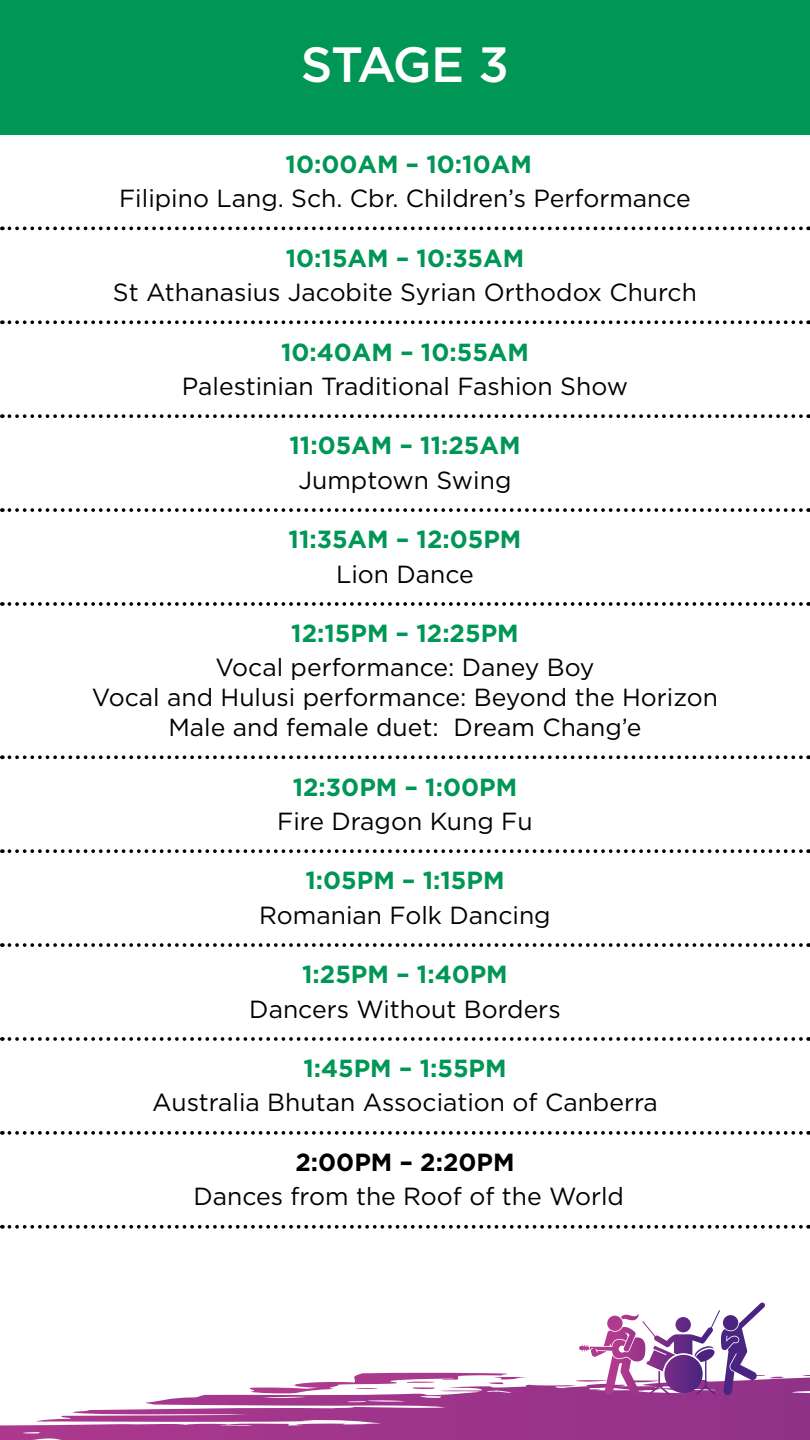
<style>
.page{position:relative;width:810px;height:1440px;background:#fff}
.page>*{position:absolute;margin:0;border:0;box-sizing:border-box;transform-origin:0 0}
.t1{font:500 49.5px "Gotham";letter-spacing:-.045em;color:#fff}
.Event_Text{font:24.75px/29.7px "Gotham";color:#000;text-align:center}
.Time_Text{font:700 24.75px "Gotham";color:#009655}
.Time_Text-2{font:700 24.75px "Gotham";color:#000}
</style>
<div class="page">
<div style="left:0;top:0;width:810px;height:135px;background:#009655"></div>
<svg style="left:9px;top:226px;width:800px;height:4px"></svg>
<svg style="left:9px;top:320px;width:800px;height:4px"></svg>
<svg style="left:9px;top:414px;width:800px;height:4px"></svg>
<svg style="left:9px;top:508px;width:800px;height:4px"></svg>
<svg style="left:9px;top:602px;width:800px;height:4px"></svg>
<svg style="left:9px;top:755px;width:800px;height:4px"></svg>
<svg style="left:9px;top:849px;width:800px;height:4px"></svg>
<svg style="left:9px;top:943px;width:800px;height:4px"></svg>
<svg style="left:9px;top:1037px;width:800px;height:4px"></svg>
<svg style="left:9px;top:1131px;width:800px;height:4px"></svg>
<svg style="left:9px;top:1225px;width:800px;height:4px"></svg>
<svg style="left:0;top:1375px;width:810px;height:65px"></svg>
<svg style="left:247px;top:1373px;width:282px;height:21px"></svg>
<svg style="left:575px;top:1303px;width:212px;height:92px"></svg>
<p class="t1" style="left:301px;top:32px;width:210px">STAGE 3</p>
<p class="Time_Text" style="left:286px;top:148px;width:248px">10:00AM – 10:10AM</p>
<p class="Event_Text" style="left:119px;top:183px;width:573px">Filipino Lang. Sch. Cbr. Children’s Performance</p>
<p class="Time_Text" style="left:286px;top:242px;width:240px">10:15AM – 10:35AM</p>
<p class="Event_Text" style="left:113px;top:277px;width:586px">St Athanasius Jacobite Syrian Orthodox Church</p>
<p class="Time_Text" style="left:281px;top:335px;width:249px">10:40AM – 10:55AM</p>
<p class="Event_Text" style="left:182px;top:371px;width:448px">Palestinian Traditional Fashion Show</p>
<p class="Time_Text" style="left:289px;top:429px;width:233px">11:05AM – 11:25AM</p>
<p class="Event_Text" style="left:299px;top:465px;width:214px">Jumptown Swing</p>
<p class="Time_Text" style="left:289px;top:523px;width:234px">11:35AM – 12:05PM</p>
<p class="Event_Text" style="left:336px;top:558px;width:139px">Lion Dance</p>
<p class="Time_Text" style="left:291px;top:617px;width:229px">12:15PM – 12:25PM</p>
<p class="Event_Text" style="left:92px;top:652px;width:628px">Vocal performance: Daney Boy<br>Vocal and Hulusi performance: Beyond the Horizon<br>Male and female duet: Dream Chang’e</p>
<p class="Time_Text" style="left:293px;top:770px;width:226px">12:30PM – 1:00PM</p>
<p class="Event_Text" style="left:277px;top:806px;width:257px">Fire Dragon Kung Fu</p>
<p class="Time_Text" style="left:305px;top:864px;width:201px">1:05PM – 1:15PM</p>
<p class="Event_Text" style="left:259px;top:900px;width:293px">Romanian Folk Dancing</p>
<p class="Time_Text" style="left:302px;top:958px;width:207px">1:25PM – 1:40PM</p>
<p class="Event_Text" style="left:249px;top:993px;width:313px">Dancers Without Borders</p>
<p class="Time_Text" style="left:303px;top:1052px;width:205px">1:45PM – 1:55PM</p>
<p class="Event_Text" style="left:152px;top:1087px;width:507px">Australia Bhutan Association of Canberra</p>
<p class="Time_Text-2" style="left:295px;top:1146px;width:221px">2:00PM – 2:20PM</p>
<p class="Event_Text" style="left:193px;top:1181px;width:432px">Dances from the Roof of the World</p>
</div>
